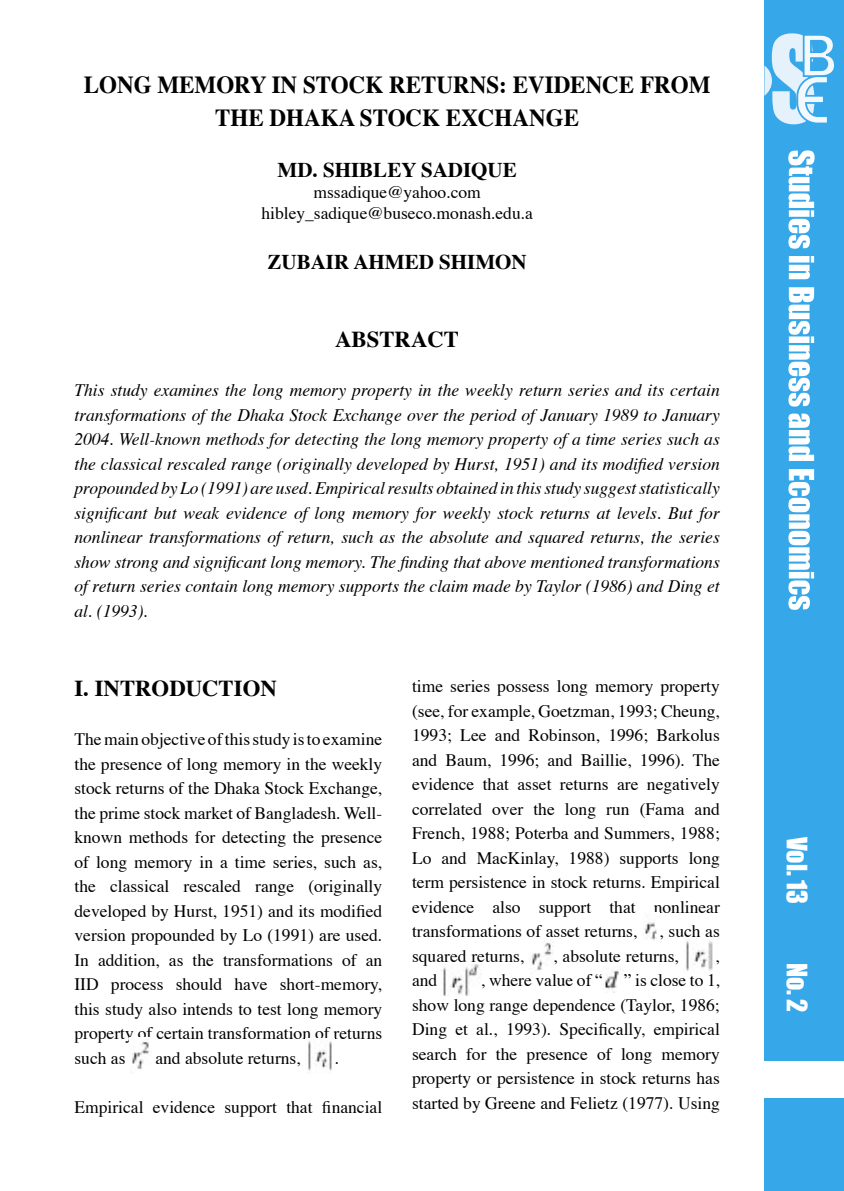
<style>
.page{position:relative;width:844px;height:1191px;background:#fff}
.page>*{position:absolute;margin:0;border:0;box-sizing:border-box;transform-origin:0 0}
.t1{font:26.07px "Impact";color:#fff}
.middle{font:700 24.5px/33.2px "Times";color:#000;text-align:center;scale:.94 1}
.left{font:700 22.75px "Times";color:#000}
.t2{font:700 21px "Times";color:#000}
.t3{font:17.5px/24.5px "Times";color:#000;text-align:justify}
.t4{font:italic 17.5px/24.5px "Times";color:#000;text-align:justify}
</style>
<div class="page">
<div style="left:764px;top:0;width:79px;height:1060px;background:#36a7e9"></div>
<div style="left:764px;top:1098px;width:79px;height:93px;background:#36a7e9"></div>
<svg style="left:764px;top:33px;width:70px;height:92px"></svg>
<svg style="left:788px;top:150px;width:26px;height:99px"></svg>
<svg style="left:788px;top:256px;width:25px;height:23px"></svg>
<svg style="left:788px;top:287px;width:25px;height:119px"></svg>
<svg style="left:788px;top:413px;width:25px;height:48px"></svg>
<svg style="left:788px;top:469px;width:25px;height:141px"></svg>
<img style="left:132px;top:1039px;width:17px;height:31px">
<img style="left:307px;top:1041px;width:25px;height:33px">
<img style="left:645px;top:922px;width:12px;height:19px">
<img style="left:531px;top:942px;width:22px;height:28px">
<img style="left:686px;top:940px;width:27px;height:31px">
<img style="left:443px;top:964px;width:36px;height:32px">
<img style="left:605px;top:970px;width:14px;height:23px">
<p class="middle" style="left:84px;top:69px;width:668px">LONG MEMORY IN STOCK RETURNS: EVIDENCE FROM<br>THE DHAKA STOCK EXCHANGE</p>
<p class="t2" style="left:277px;top:155px;width:241px">MD. SHIBLEY SADIQUE</p>
<p class="t3" style="left:313px;top:180px;width:169px">mssadique@yahoo.com</p>
<p class="t3" style="left:261px;top:201px;width:273px">hibley_sadique@buseco.monash.edu.a</p>
<p class="t2" style="left:267px;top:248px;width:261px">ZUBAIR AHMED SHIMON</p>
<p class="left" style="left:335px;top:324px;width:125px">ABSTRACT</p>
<p class="t4" style="left:74px;top:379px;width:646px">This study examines the long memory property in the weekly return series and its certain transformations of the Dhaka Stock Exchange over the period of January 1989 to January 2004. Well-known methods for detecting the long memory property of a time series such as the classical rescaled range (originally developed by Hurst, 1951) and its modified version propounded by Lo (1991) are used. Empirical results obtained in this study suggest statistically significant but weak evidence of long memory for weekly stock returns at levels. But for nonlinear transformations of return, such as the absolute and squared returns, the series show strong and significant long memory. The finding that above mentioned transformations of return series contain long memory supports the claim made by Taylor (1986) and Ding et al. (1993).</p>
<p class="left" style="left:74px;top:673px;width:204px">I. INTRODUCTION</p>
<p class="t3" style="left:74px;top:728px;width:309px">The main objective of this study is to examine the presence of long memory in the weekly stock returns of the Dhaka Stock Exchange, the prime stock market of Bangladesh. Well&shy;known methods for detecting the presence of long memory in a time series, such as, the classical rescaled range (originally developed by Hurst, 1951) and its modified version propounded by Lo (1991) are used.<br>In addition, as the transformations of an IID process should have short-memory, this study also intends to test long memory property of certain transformation of returns such as</p>
<p class="t3" style="left:155px;top:1046px;width:147px">and absolute returns,</p>
<p class="t3" style="left:335px;top:1046px;width:6px">.</p>
<p class="t3" style="left:74px;top:1095px;width:309px">Empirical evidence support that financial</p>
<p class="t3" style="left:412px;top:675px;width:309px">time series possess long memory property (see, for example, Goetzman, 1993; Cheung, 1993; Lee and Robinson, 1996; Barkolus and Baum, 1996; and Baillie, 1996). The evidence that asset returns are negatively correlated over the long run (Fama and French, 1988; Poterba and Summers, 1988; Lo and MacKinlay, 1988) supports long term persistence in stock returns. Empirical evidence also support that nonlinear transformations of asset returns,</p>
<p class="t3" style="left:659px;top:920px;width:62px">, such as</p>
<p class="t3" style="left:412px;top:944px;width:114px">squared returns,</p>
<p class="t3" style="left:553px;top:944px;width:127px">, absolute returns,</p>
<p class="t3" style="left:715px;top:944px;width:6px">,</p>
<p class="t3" style="left:412px;top:969px;width:27px">and</p>
<p class="t3" style="left:412px;top:969px;width:309px;text-indent:69px">, where value of “ ” is close to 1, show long range dependence (Taylor, 1986; Ding et al., 1993). Specifically, empirical search for the presence of long memory property or persistence in stock returns has started by Greene and Felietz (1977). Using</p>
<h1 class="t1" style="left:813px;top:836px;width:69px;rotate:90deg">Vol. 13</h1>
<h1 class="t1" style="left:813px;top:962px;width:51px;rotate:90deg">No. 2</h1>
</div>
